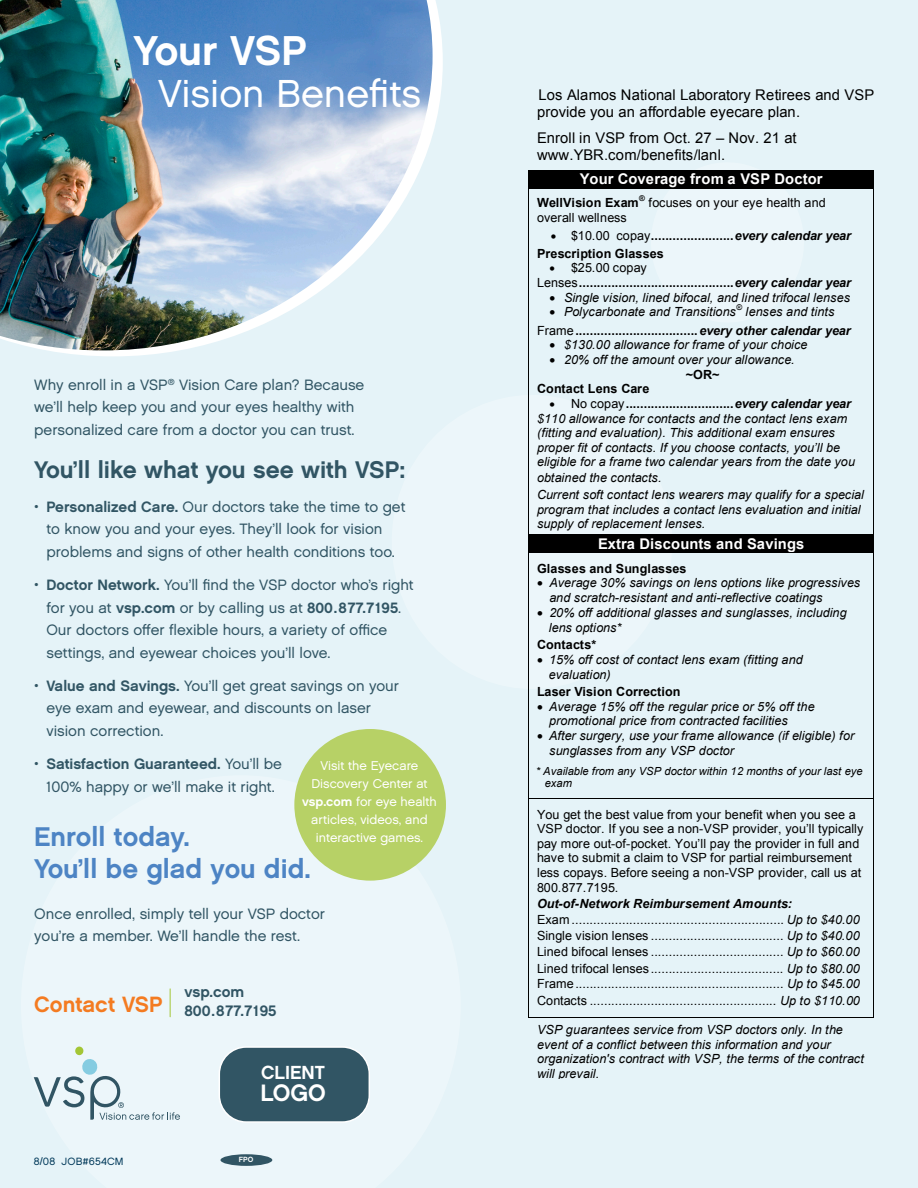
<style>
.page{position:relative;width:918px;height:1188px;background:#e5f3f8}
.page>*{position:absolute;margin:0;border:0;box-sizing:border-box;transform-origin:0 0}
.t1{font:41.7px "Chalet New York Nineteen Sixty";letter-spacing:-.01em;color:#fff}
.t2{font:39px "Chalet London Nineteen Sixty";color:#fff}
.t3{font:27px "Chalet New York Nineteen Sixty";color:#4d84c4}
.t4{font:24px "Chalet New York Nineteen Sixty";color:#315564}
.Table_Bullet_1{font:23.7px "Chalet New York Nineteen Sixty";color:#fff}
.t5{font:22.05px "Chalet New York Nineteen Sixty";letter-spacing:-.005em;color:#f47b21}
.Table_Bullet_1-2{font:18.9px "Chalet New York Nineteen Sixty";color:#fff}
.subhed{font:15.15px "Chalet New York Nineteen Sixty";color:#315564}
.t6{font:15px/22.5px "Chalet London Nineteen Sixty";color:#315564}
.t7{font:14.7px/17px "Arial";letter-spacing:.005em;color:#000}
.t8{font:700 14.7px "Arial";letter-spacing:.005em;color:#fff}
.t9{font:12.75px/18px "Chalet London Nineteen Sixty";color:#fff;text-align:center}
.t10{font:italic 12.6px/14.7px "Arial";letter-spacing:.005em;color:#000}
.t11{font:12.6px/16.2px "Arial";letter-spacing:.005em;color:#000}
.t12{font:700 12.6px/18px "Arial";letter-spacing:.01em;color:#000}
.t13{font:12.6px "Arial";letter-spacing:-.015em;color:#000}
.t14{font:italic 11.1px/12.6px "Arial";letter-spacing:-.005em;color:#000}
.t15{font:10.5px "Chalet London Nineteen Sixty";letter-spacing:.025em;color:#003859}
.t16{font:700 7.95px "Arial";color:#000}
.t17{font:italic 7.95px "Arial";color:#000}
.Table_Bullet_1-3{font:7.5px "Chalet New York Nineteen Sixty";color:#fff}
.s1{font-family:"Helvetica"}
.s2{font-weight:400}
.s3{font-style:italic}
.s4{font-weight:400;font-style:italic}
.s5{font-style:normal}
.s6{font-weight:700;font-style:normal}
.s7{font-weight:700}
.s8{font-weight:700;font-style:italic}
.s9{font-family:"Chalet New York Nineteen Sixty"}
</style>
<div class="page">
<svg style="left:47px;top:0;width:396px;height:356px"></svg>
<img style="left:0;top:0;width:433px;height:350px">
<div style="left:529px;top:171px;width:344px;height:17px;background:#000"></div>
<hr style="left:529px;top:170px;width:345px;height:1px;background:#000">
<svg style="left:873px;top:171px;width:1px;height:17px"></svg>
<hr style="left:529px;top:188px;width:345px;height:1px;background:#000">
<hr style="left:529px;top:189px;width:1px;height:345px;background:#000">
<hr style="left:873px;top:189px;width:1px;height:345px;background:#000">
<div style="left:529px;top:535px;width:344px;height:17px;background:#000"></div>
<hr style="left:529px;top:534px;width:345px;height:1px;background:#000">
<svg style="left:873px;top:535px;width:1px;height:17px"></svg>
<hr style="left:529px;top:552px;width:345px;height:1px;background:#000">
<hr style="left:529px;top:553px;width:1px;height:245px;background:#000">
<hr style="left:873px;top:553px;width:1px;height:245px;background:#000">
<hr style="left:529px;top:798px;width:345px;height:1px;background:#000">
<hr style="left:529px;top:798px;width:1px;height:219px;background:#000">
<hr style="left:873px;top:798px;width:1px;height:219px;background:#000">
<hr style="left:528px;top:1017px;width:346px;height:1px;background:#000">
<div style="left:294px;top:729px;width:152px;height:152px;background:#b7d166;border-radius:50%"></div>
<svg style="left:170px;top:989px;width:1px;height:28px"></svg>
<div style="left:75px;top:1046px;width:9px;height:9px;background:#a3c635;border-radius:50%"></div>
<svg style="left:34px;top:1059px;width:146px;height:61px"></svg>
<div style="left:219px;top:1047px;width:150px;height:75px;background:#315564;border-radius:27px"></div>
<div style="left:219px;top:1046px;width:151px;height:77px;border:2px solid #fff;border-radius:27px"></div>
<div style="left:220px;top:1154px;width:52px;height:12px;background:#315564;border-radius:50%"></div>
<p class="t1" style="left:134px;top:24px;width:175px">Your VSP</p>
<p class="t2" style="left:158px;top:69px;width:265px">Vision Benefits</p>
<p class="t7" style="left:537px;top:86px;width:339px">Los Alamos National <span class="s1">Laboratory</span> Retirees and VSP provide you an affordable eyecare plan.</p>
<p class="t7" style="left:537px;top:130px;width:261px">Enroll in VSP from Oct. 27 – Nov. 21 at www.YBR.com/benefits/lanl.</p>
<p class="t8" style="left:580px;top:171px;width:244px">Your Coverage from a VSP Doctor</p>
<p class="t12" style="left:537px;top:194px;width:103px">WellVision Exam</p>
<p class="t16" style="left:639px;top:194px;width:7px">®</p>
<p class="t13" style="left:648px;top:196px;width:179px">focuses on your eye health and</p>
<p class="t11" style="left:537px;top:209px;width:91px">overall wellness</p>
<p class="t12" style="left:537px;top:226px;width:315px;text-indent:14px">❖ <span class="s2">$10.00 copay</span>.......................<span class="s3">every calendar year<br></span>Prescription Glasses</p>
<p class="t12" style="left:537px;top:261px;width:315px;line-height:14.4px;text-indent:12px">❖ <span class="s2">$25.00 copay<br>Lenses</span>...........................................<span class="s3">every calendar year</span></p>
<p class="t10" style="left:549px;top:290px;width:302px">❖ Single vision, lined bifocal, and lined trifocal lenses</p>
<p class="t10" style="left:549px;top:305px;width:188px">❖ Polycarbonate and Transitions</p>
<p class="t17" style="left:736px;top:303px;width:7px">®</p>
<p class="t12" style="left:537px;top:303px;width:315px;text-indent:208px"><span class="s4">lenses and tints<br></span><span class="s2">Frame</span>.................................. <span class="s3">every other calendar year</span></p>
<p class="t10" style="left:549px;top:337px;width:260px">❖ $130.00 allowance for frame of your choice</p>
<p class="t10" style="left:549px;top:352px;width:247px">❖ 20% off the amount over your allowance.</p>
<p class="t12" style="left:686px;top:365px;width:35px">~OR~</p>
<p class="t12" style="left:537px;top:380px;width:114px">Contact Lens Care</p>
<p class="t10" style="left:537px;top:396px;width:319px;text-indent:12px">❖ <span class="s5">No copay</span><span class="s6">..............................</span><span class="s7">every calendar year </span>$110 allowance for contacts and the contact lens exam (fitting and evaluation). This additional exam ensures proper fit of contacts. If you choose contacts, you’ll be eligible for a frame two calendar years from the date you obtained the contacts.</p>
<p class="t10" style="left:537px;top:487px;width:328px">Current soft contact lens wearers may qualify for a special program that includes a contact lens evaluation and initial supply of replacement lenses.</p>
<p class="t8" style="left:598px;top:535px;width:208px">Extra Discounts and Savings</p>
<p class="t12" style="left:537px;top:560px;width:151px">Glasses and Sunglasses</p>
<p class="t10" style="left:549px;top:576px;width:312px;text-indent:-12px">❖ Average 30% savings on lens options like progressives and scratch-resistant and anti-reflective coatings</p>
<p class="t10" style="left:549px;top:605px;width:299px;line-height:15.1px;text-indent:-12px">❖ 20% off additional glasses and sunglasses, including lens options*</p>
<p class="t12" style="left:537px;top:636px;width:61px">Contacts*</p>
<p class="t10" style="left:549px;top:652px;width:255px;line-height:15.1px;text-indent:-12px">❖ 15% off cost of contact lens exam (fitting and evaluation)</p>
<p class="t12" style="left:537px;top:683px;width:145px">Laser Vision Correction</p>
<p class="t10" style="left:549px;top:699px;width:267px;text-indent:-12px">❖ Average 15% off the regular price or 5% off the promotional price from contracted facilities</p>
<p class="t10" style="left:549px;top:728px;width:307px;text-indent:-12px">❖ After surgery, use your frame allowance (if eligible) for sunglasses from any VSP doctor</p>
<p class="t14" style="left:545px;top:764px;width:320px;text-indent:-9px">* Available from any VSP doctor within 12 months of your last eye exam</p>
<p class="t11" style="left:537px;top:807px;width:328px;line-height:14.5px">You get the best value from your benefit when you see a VSP doctor. If you see a non-VSP provider, you’ll typically pay more out-of-pocket. You’ll pay the provider in full and have to submit a claim to VSP for partial reimbursement less copays. Before seeing a non-VSP provider, call us at 800.877.7195.</p>
<p class="t11" style="left:537px;top:895px;width:324px"><span class="s8">Out-of-Network Reimbursement Amounts:<br></span>Exam ........................................................... <span class="s3">Up to $40.00<br></span>Single vision lenses ..................................... <span class="s3">Up to $40.00<br></span>Lined bifocal lenses ..................................... <span class="s3">Up to $60.00<br></span>Lined trifocal lenses ..................................... <span class="s3">Up to $80.00<br></span>Frame.......................................................... <span class="s3">Up to $45.00<br></span>Contacts .................................................... <span class="s3">Up to $110.00</span></p>
<p class="t10" style="left:537px;top:1022px;width:328px">VSP guarantees service from VSP doctors only. In the event of a conflict between this information and your organization's contract with VSP, the terms of the contract will prevail.</p>
<p class="t6" style="left:34px;top:373px;width:332px">Why enroll in a VSP<sup>®</sup> Vision Care plan? Because we’ll help keep you and your eyes healthy with personalized care from a doctor you can trust.</p>
<p class="t4" style="left:34px;top:455px;width:373px">You’ll like what you see with VSP:</p>
<p class="t6" style="left:46px;top:495px;width:361px;text-indent:-12px"><span class="s9">• Personalized Care.</span> Our doctors take the time to get to know you and your eyes. They’ll look for vision problems and signs of other health conditions too.</p>
<p class="t6" style="left:46px;top:574px;width:369px;text-indent:-12px"><span class="s9">• Doctor Network.</span> You’ll find the VSP doctor who’s right for you at <span class="s9">vsp.com</span> or by calling us at <span class="s9">800.877.7195</span>.<br>Our doctors offer flexible hours, a variety of office settings, and eyewear choices you’ll love.</p>
<p class="t6" style="left:46px;top:674px;width:354px;text-indent:-12px"><span class="s9">• Value and Savings.</span> You’ll get great savings on your eye exam and eyewear, and discounts on laser vision correction.</p>
<p class="t6" style="left:34px;top:753px;width:249px;text-align:center"><span class="s9">• Satisfaction Guaranteed.</span> You’ll be<br>100% happy or we’ll make it right.</p>
<p class="t9" style="left:302px;top:756px;width:136px">Visit the Eyecare<br>Discovery Center at <span class="s9">vsp.com</span> for eye health articles, videos, and</p>
<p class="t3" style="left:34px;top:819px;width:157px">Enroll today.</p>
<p class="t9" style="left:316px;top:828px;width:109px">interactive games.</p>
<p class="t3" style="left:34px;top:852px;width:278px">You’ll be glad you did.</p>
<p class="t6" style="left:34px;top:902px;width:292px">Once enrolled, simply tell your VSP doctor you’re a member. We’ll handle the rest.</p>
<p class="subhed" style="left:184px;top:983px;width:61px">vsp.com</p>
<p class="t5" style="left:34px;top:990px;width:130px">Contact VSP</p>
<p class="subhed" style="left:184px;top:1001px;width:94px">800.877.7195</p>
<p class="Table_Bullet_1-2" style="left:261px;top:1060px;width:65px">client</p>
<p class="Table_Bullet_1" style="left:261px;top:1078px;width:67px">logo</p>
<p class="t15" style="left:34px;top:1155px;width:91px">8/08 JOB#654CM</p>
<p class="Table_Bullet_1-3" style="left:239px;top:1155px;width:16px">FPO</p>
</div>
